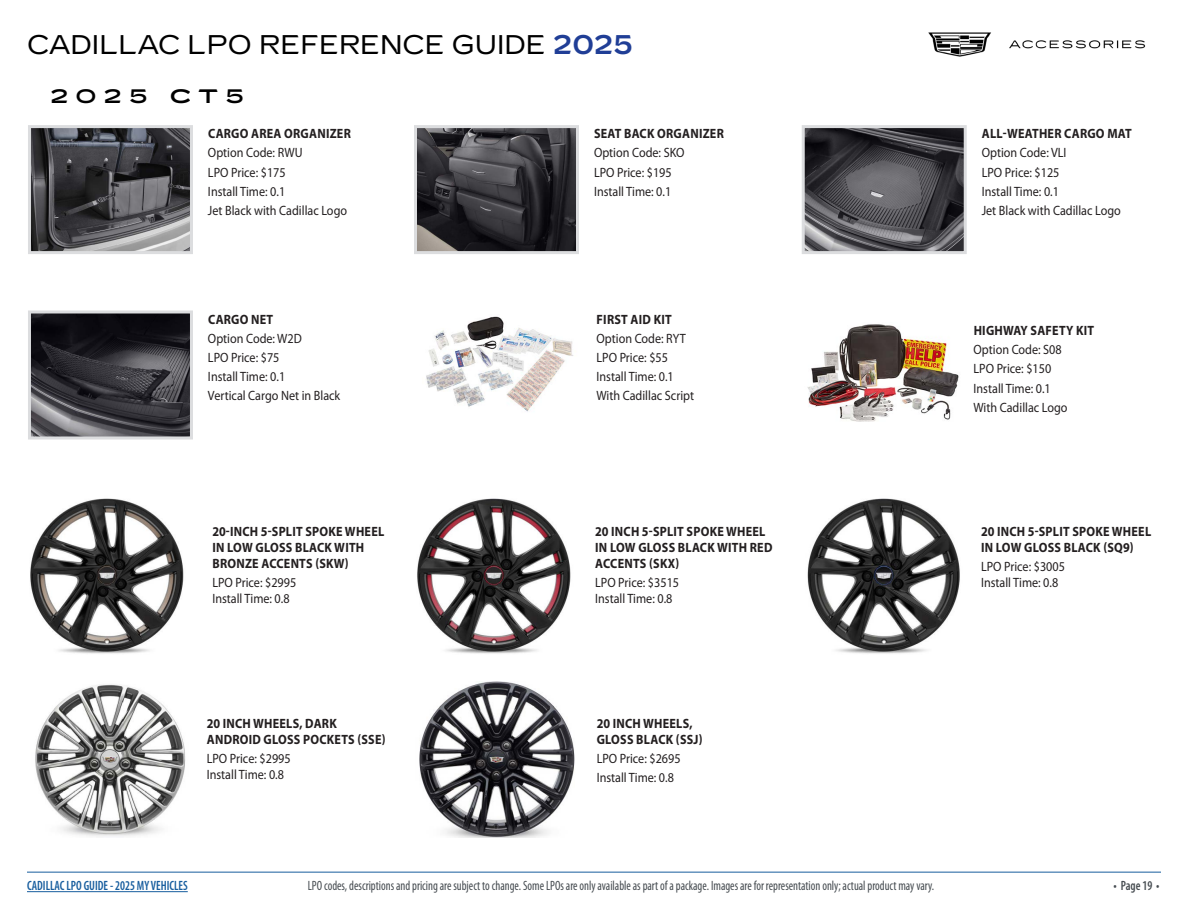
<style>
.page{position:relative;width:1188px;height:918px;background:#fff}
.page>*{position:absolute;margin:0;border:0;box-sizing:border-box;transform-origin:0 0}
.t1{font:27px "Cadillac Gothic";color:#000}
.TOC_Vehicle{font:700 expanded 19.5px "Cadillac Gothic";letter-spacing:.35em;color:#000}
.LPO_description{font:13.5px/16.2px "Myriad Pro";color:#231f20;scale:.9 1}
.LPO_part_name{font:700 13.5px/16.2px "Myriad Pro";letter-spacing:.02em;color:#231f20;scale:.9 1}
.t2{font:condensed 13.5px "Myriad Pro";color:#454b50;scale:.9 1}
.t3{font:600 condensed 13.5px "Myriad Pro";color:#175d9e;scale:.9 1}
.t4{font:600 condensed 13.5px "Myriad Pro";color:#454b50;scale:.9 1}
.s1{font-weight:700;color:#203e96}
</style>
<div class="page">
<hr style="left:27px;top:872px;width:1134px;height:1px;background:#175d9e">
<hr style="left:27px;top:891px;width:161px;height:1px;background:#175d9e">
<img style="left:928px;top:32px;width:218px;height:25px">
<img style="left:806px;top:129px;width:157px;height:121px">
<div style="left:802px;top:125px;width:165px;height:129px;border:3px solid #dcdddf"></div>
<img style="left:32px;top:314px;width:157px;height:122px">
<div style="left:28px;top:310px;width:165px;height:130px;border:3px solid #dcdddf"></div>
<img style="left:807px;top:324px;width:152px;height:98px">
<img style="left:426px;top:316px;width:147px;height:96px">
<img style="left:35px;top:684px;width:151px;height:153px">
<img style="left:419px;top:682px;width:156px;height:156px">
<img style="left:32px;top:129px;width:157px;height:121px">
<div style="left:28px;top:125px;width:165px;height:129px;border:3px solid #dcdddf"></div>
<img style="left:418px;top:129px;width:157px;height:121px">
<div style="left:414px;top:125px;width:165px;height:129px;border:3px solid #dcdddf"></div>
<img style="left:30px;top:498px;width:154px;height:156px">
<img style="left:417px;top:498px;width:154px;height:156px">
<img style="left:807px;top:498px;width:153px;height:156px">
<h1 class="t1" style="left:27px;top:29px;width:608px">CADILLAC LPO REFERENCE GUIDE <span class="s1">2025</span></h1>
<p class="TOC_Vehicle" style="left:50px;top:85px;width:196px">2025 CT5</p>
<p class="LPO_part_name" style="left:208px;top:125px;width:160px">CARGO AREA ORGANIZER</p>
<p class="LPO_description" style="left:208px;top:145px;width:107px">Option Code: RWU</p>
<p class="LPO_description" style="left:208px;top:164px;width:88px">LPO Price: $175</p>
<p class="LPO_description" style="left:208px;top:183px;width:87px">Install Time: 0.1</p>
<p class="LPO_description" style="left:208px;top:202px;width:156px">Jet Black with Cadillac Logo</p>
<p class="LPO_part_name" style="left:208px;top:311px;width:74px">CARGO NET</p>
<p class="LPO_description" style="left:208px;top:330px;width:106px">Option Code: W2D</p>
<p class="LPO_description" style="left:208px;top:349px;width:81px">LPO Price: $75</p>
<p class="LPO_description" style="left:208px;top:368px;width:87px">Install Time: 0.1</p>
<p class="LPO_description" style="left:208px;top:388px;width:149px">Vertical Cargo Net in Black</p>
<p class="LPO_part_name" style="left:212px;top:523px;width:193px">20-INCH 5-SPLIT SPOKE WHEEL<br>IN LOW GLOSS BLACK WITH<br>BRONZE ACCENTS (SKW)</p>
<p class="LPO_description" style="left:212px;top:574px;width:95px">LPO Price: $2995<br>Install Time: 0.8</p>
<p class="LPO_part_name" style="left:207px;top:715px;width:200px">20 INCH WHEELS, DARK<br>ANDROID GLOSS POCKETS (SSE)</p>
<p class="LPO_description" style="left:207px;top:750px;width:95px">LPO Price: $2995<br>Install Time: 0.8</p>
<p class="LPO_part_name" style="left:594px;top:125px;width:146px">SEAT BACK ORGANIZER</p>
<p class="LPO_description" style="left:594px;top:145px;width:102px">Option Code: SKO</p>
<p class="LPO_description" style="left:594px;top:164px;width:88px">LPO Price: $195</p>
<p class="LPO_description" style="left:594px;top:183px;width:87px">Install Time: 0.1</p>
<p class="LPO_part_name" style="left:597px;top:311px;width:85px">FIRST AID KIT</p>
<p class="LPO_description" style="left:597px;top:330px;width:101px">Option Code: RYT</p>
<p class="LPO_description" style="left:597px;top:349px;width:81px">LPO Price: $55</p>
<p class="LPO_description" style="left:597px;top:368px;width:87px">Install Time: 0.1</p>
<p class="LPO_description" style="left:597px;top:388px;width:110px">With Cadillac Script</p>
<p class="LPO_part_name" style="left:595px;top:523px;width:199px">20 INCH 5-SPLIT SPOKE WHEEL<br>IN LOW GLOSS BLACK WITH RED<br>ACCENTS (SKX)</p>
<p class="LPO_description" style="left:595px;top:574px;width:95px">LPO Price: $3515<br>Install Time: 0.8</p>
<p class="LPO_part_name" style="left:597px;top:715px;width:119px">20 INCH WHEELS,<br>GLOSS BLACK (SSJ)</p>
<p class="LPO_description" style="left:597px;top:750px;width:95px">LPO Price: $2695</p>
<p class="LPO_description" style="left:597px;top:769px;width:87px">Install Time: 0.8</p>
<p class="LPO_part_name" style="left:982px;top:125px;width:168px">ALL-WEATHER CARGO MAT</p>
<p class="LPO_description" style="left:982px;top:145px;width:96px">Option Code: VLI</p>
<p class="LPO_description" style="left:982px;top:164px;width:88px">LPO Price: $125</p>
<p class="LPO_description" style="left:982px;top:183px;width:87px">Install Time: 0.1</p>
<p class="LPO_description" style="left:982px;top:202px;width:156px">Jet Black with Cadillac Logo</p>
<p class="LPO_part_name" style="left:974px;top:322px;width:135px">HIGHWAY SAFETY KIT</p>
<p class="LPO_description" style="left:974px;top:341px;width:100px">Option Code: S08</p>
<p class="LPO_description" style="left:974px;top:361px;width:88px">LPO Price: $150</p>
<p class="LPO_description" style="left:974px;top:380px;width:87px">Install Time: 0.1</p>
<p class="LPO_description" style="left:974px;top:399px;width:106px">With Cadillac Logo</p>
<p class="LPO_part_name" style="left:981px;top:523px;width:191px">20 INCH 5-SPLIT SPOKE WHEEL<br>IN LOW GLOSS BLACK (SQ9)</p>
<p class="LPO_description" style="left:981px;top:558px;width:95px">LPO Price: $3005<br>Install Time: 0.8</p>
<p class="t3" style="left:27px;top:878px;width:180px">CADILLAC LPO GUIDE - 2025 MY VEHICLES</p>
<p class="t2" style="left:308px;top:878px;width:698px">LPO codes, descriptions and pricing are subject to change. Some LPOs are only available as part of a package. Images are for representation only; actual product may vary.</p>
<p class="t4" style="left:1114px;top:878px;width:53px">• Page 19 •</p>
</div>
